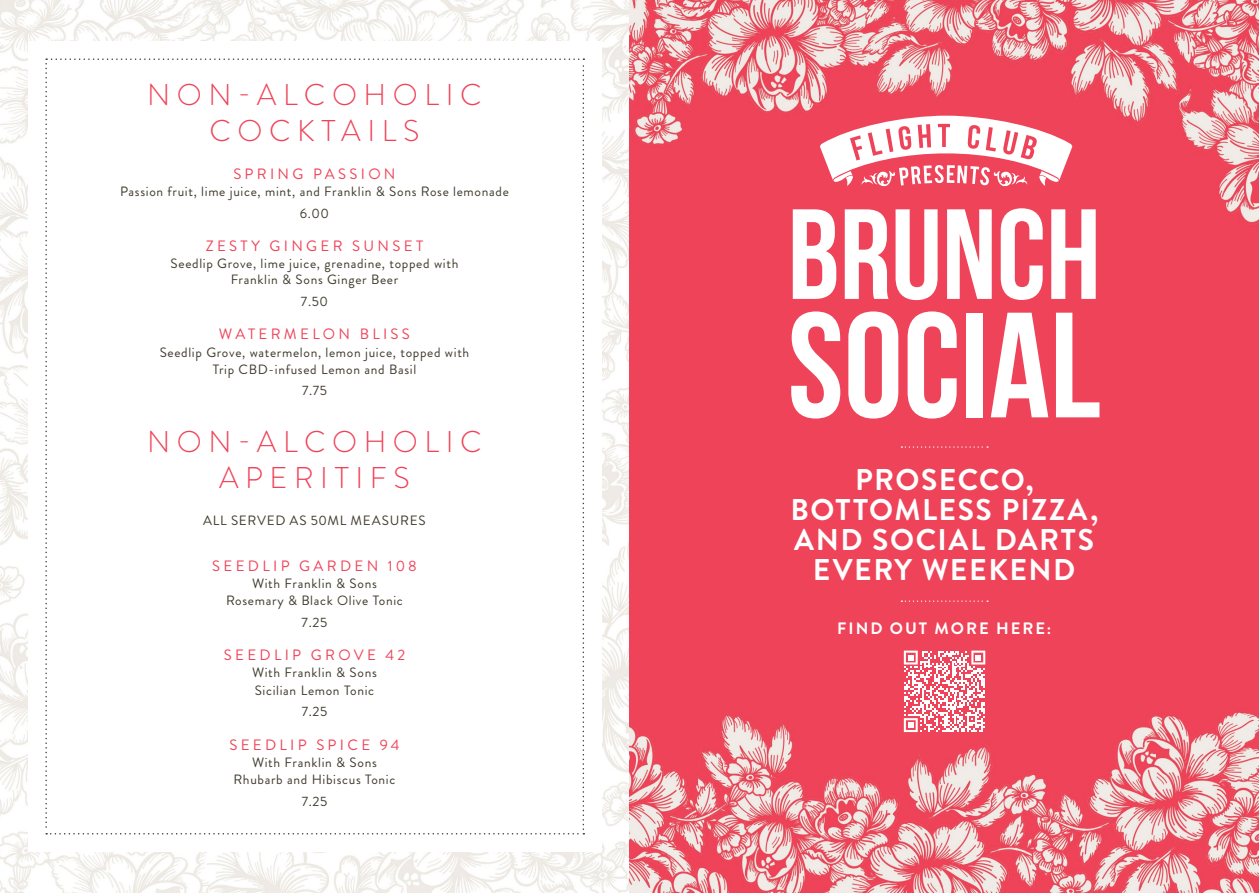
<style>
.page{position:relative;width:1259px;height:893px;background:#fff}
.page>*{position:absolute;margin:0;border:0;box-sizing:border-box;transform-origin:0 0}
.t1{font:700 149.55px "Bebas Neue";color:#fff}
.t2{font:700 127.95px "Bebas Neue";color:#fff}
.t3{font:700 30px/30px "Brandon Grotesque";letter-spacing:.05em;color:#fff;text-align:center}
.t4{font:300 30px/36px "Brandon Grotesque";letter-spacing:.22em;color:#ef4358;text-align:center}
.t5{font:700 16.5px "Brandon Grotesque";letter-spacing:.12em;color:#fff}
.t6{font:15px "Brandon Grotesque";letter-spacing:.22em;color:#ef4358}
.t7{font:13.5px/17.2px "Brandon Grotesque";letter-spacing:.05em;color:#403b2d;text-align:center}
</style>
<div class="page">
<img style="left:0;top:0;width:1259px;height:893px">
<div style="left:28px;top:41px;width:573px;height:811px;background:#fff"></div>
<svg style="left:45px;top:58px;width:539px;height:776px"></svg>
<svg style="left:901px;top:446px;width:87px;height:2px"></svg>
<svg style="left:901px;top:600px;width:87px;height:2px"></svg>
<svg style="left:820px;top:116px;width:252px;height:71px"></svg>
<svg style="left:904px;top:651px;width:81px;height:81px"></svg>
<h3 class="t4" style="left:147px;top:77px;width:336px">NON-ALCOHOLIC<br>COCKTAILS</h3>
<p class="t6" style="left:233px;top:164px;width:164px">SPRING PASSION</p>
<p class="t7" style="left:120px;top:181px;width:390px;line-height:21.5px">Passion fruit, lime juice, mint, and Franklin &amp; Sons Rose lemonade<br>6.00</p>
<p class="t6" style="left:206px;top:236px;width:219px">ZESTY GINGER SUNSET</p>
<p class="t7" style="left:171px;top:255px;width:289px;line-height:16.5px">Seedlip Grove, lime juice, grenadine, topped with<br>Franklin &amp; Sons Ginger Beer</p>
<p class="t7" style="left:301px;top:293px;width:29px">7.50</p>
<p class="t6" style="left:219px;top:324px;width:192px">WATERMELON BLISS</p>
<p class="t7" style="left:160px;top:344px;width:311px">Seedlip Grove, watermelon, lemon juice, topped with<br>Trip CBD-infused Lemon and Basil</p>
<p class="t7" style="left:302px;top:382px;width:26px">7.75</p>
<h3 class="t4" style="left:147px;top:423px;width:336px">NON-ALCOHOLIC<br>APERITIFS</h3>
<p class="t7" style="left:203px;top:512px;width:224px">ALL SERVED AS 50ML MEASURES</p>
<p class="t6" style="left:212px;top:555px;width:206px">SEEDLIP GARDEN 108</p>
<p class="t7" style="left:226px;top:575px;width:178px">With Franklin &amp; Sons<br>Rosemary &amp; Black Olive Tonic</p>
<p class="t7" style="left:302px;top:613px;width:27px">7.25</p>
<p class="t6" style="left:224px;top:645px;width:183px">SEEDLIP GROVE 42</p>
<p class="t7" style="left:252px;top:664px;width:126px;text-align:left">With Franklin &amp; Sons<br>Sicilian Lemon Tonic</p>
<p class="t7" style="left:302px;top:703px;width:27px">7.25</p>
<p class="t6" style="left:229px;top:734px;width:172px">SEEDLIP SPICE 94</p>
<p class="t7" style="left:233px;top:754px;width:163px">With Franklin &amp; Sons<br>Rhubarb and Hibiscus Tonic</p>
<p class="t7" style="left:302px;top:793px;width:27px">7.25</p>
<h2 class="t2" style="left:787px;top:185px;width:315px">BRUNCH</h2>
<h1 class="t1" style="left:788px;top:284px;width:314px">SOCIAL</h1>
<h3 class="t3" style="left:790px;top:465px;width:309px">PROSECCO,<br>BOTTOMLESS PIZZA,<br>AND SOCIAL DARTS<br>EVERY WEEKEND</h3>
<p class="t5" style="left:837px;top:617px;width:216px">FIND OUT MORE HERE:</p>
</div>
